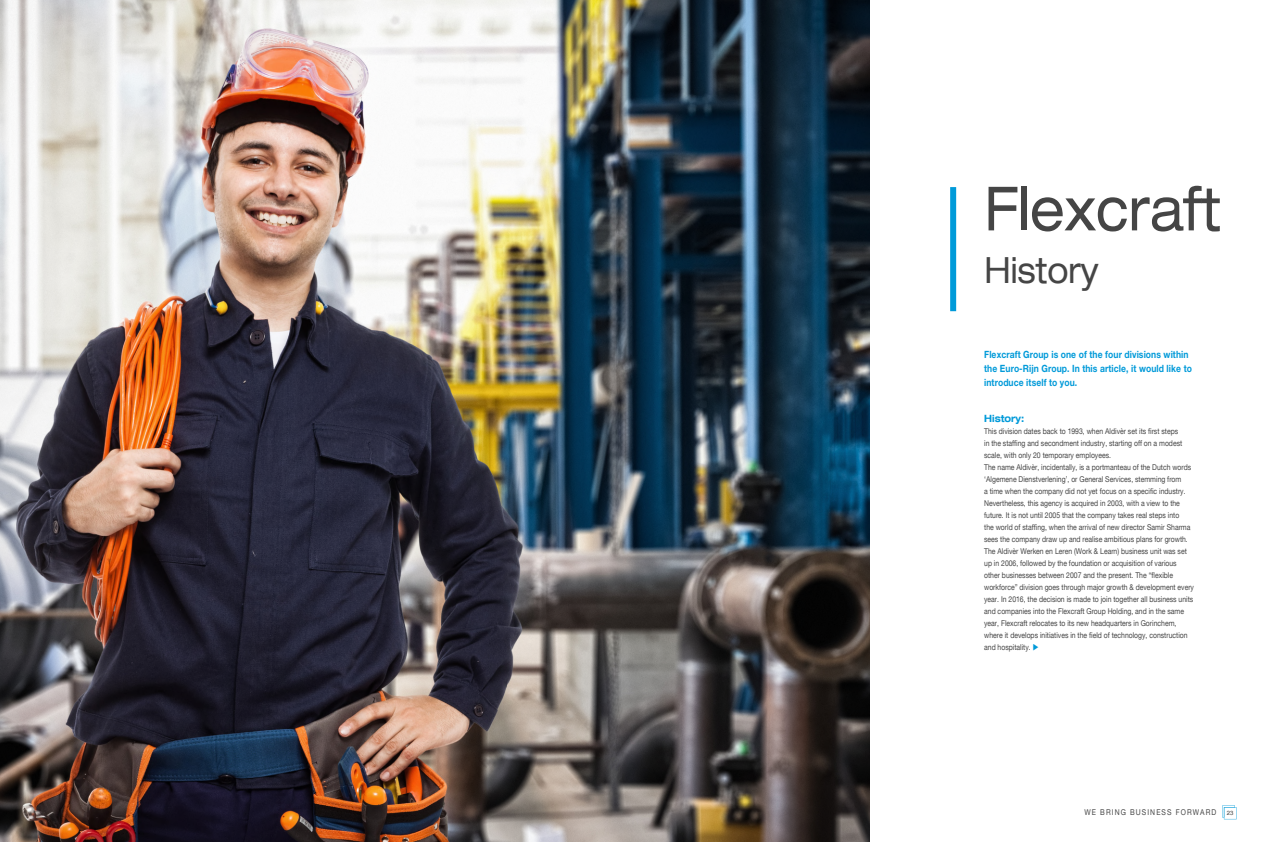
<style>
.page{position:relative;width:1265px;height:842px;background:#fff}
.page>*{position:absolute;margin:0;border:0;box-sizing:border-box;transform-origin:0 0}
.t1{font:61px "Helvetica Neue LT Regular 3";color:#454545;scale:.86 1}
.t2{font:36px "Helvetica Neue LT Regular 3";color:#454545;scale:.86 1}
.t3{font:700 10px/14px "Helvetica Neue LT Std";letter-spacing:.01em;color:#009ad9;scale:.86 1}
.t4{font:10px "Helvetica Neue LT Bold 2";color:#009ad9;scale:.86 1}
.t5{font:8px/12px "Helvetica Neue CE";color:#454545;scale:.86 1}
.t6{font:8px "Helvetica Neue CE";letter-spacing:.16em;color:#454545;scale:.86 1}
.t7{font:6px "Helvetica Neue LT Regular 3";color:#454545;scale:.86 1}
.s1{color:#009ad9}
</style>
<div class="page">
<svg style="left:1222px;top:805px;width:14px;height:14px"></svg>
<div style="left:950px;top:187px;width:6px;height:124px;background:#009ad9"></div>
<img style="left:0;top:0;width:869px;height:842px">
<p class="t1" style="left:984px;top:172px;width:276px">Flexcraft</p>
<p class="t2" style="left:984px;top:249px;width:134px">History</p>
<p class="t3" style="left:984px;top:347px;width:243px">Flexcraft Group is one of the four divisions within the Euro-Rijn Group. In this article, it would like to introduce itself to you.</p>
<p class="t4" style="left:984px;top:412px;width:48px">History:</p>
<p class="t5" style="left:984px;top:425px;width:232px">This division dates back to 1993, when Aldivèr set its first steps in the staffing and secondment industry, starting off on a modest scale, with only 20 temporary employees.</p>
<p class="t5" style="left:984px;top:461px;width:242px">The name Aldivèr, incidentally, is a portmanteau of the Dutch words ‘Algemene Dienstverlening’, or General Services, stemming from<br>a time when the company did not yet focus on a specific industry.<br>Nevertheless, this agency is acquired in 2003, with a view to the future. It is not until 2005 that the company takes real steps into<br>the world of staffing, when the arrival of new director Samir Sharma sees the company draw up and realise ambitious plans for growth.</p>
<p class="t5" style="left:984px;top:545px;width:245px">The Aldivèr Werken en Leren (Work &amp; Learn) business unit was set up in 2006, followed by the foundation or acquisition of various other businesses between 2007 and the present. The “flexible workforce” division goes through major growth &amp; development every year. In 2016, the decision is made to join together all business units and companies into the Flexcraft Group Holding, and in the same year, Flexcraft relocates to its new headquarters in Gorinchem, where it develops initiatives in the field of technology, construction and hospitality. <span class="s1">◆</span></p>
<p class="t6" style="left:1084px;top:807px;width:155px">WE BRING BUSINESS FORWARD</p>
<p class="t7" style="left:1226px;top:809px;width:9px">23</p>
</div>
